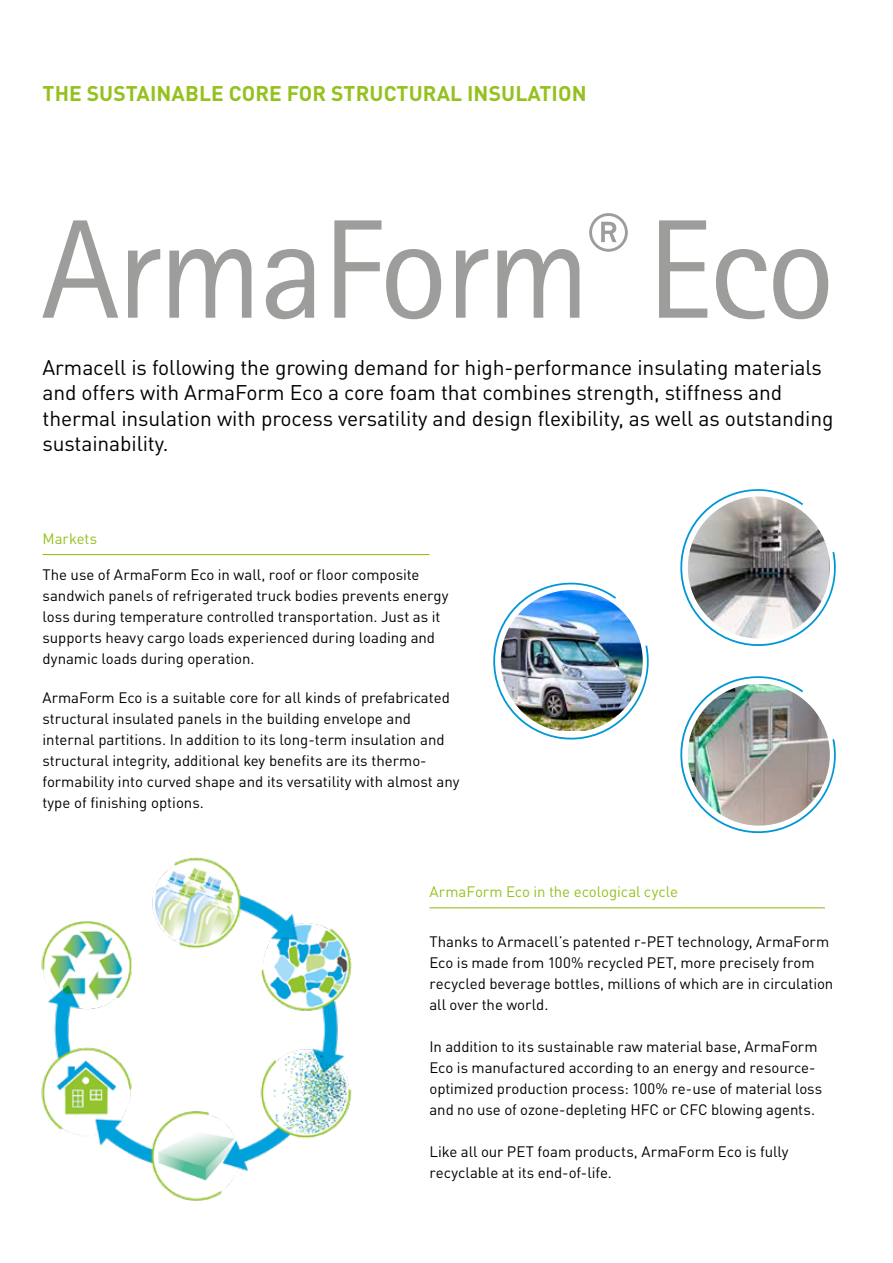
<style>
.page{position:relative;width:893px;height:1263px;background:#fff}
.page>*{position:absolute;margin:0;border:0;box-sizing:border-box;transform-origin:0 0}
.t1{font:141px "Rotis Sans Serif Std";letter-spacing:-.02em;color:#9d9d9c}
.t2{font:21px/25.5px "DIN Pro";letter-spacing:-.005em;color:#000}
.t3{font:700 21px "DIN Pro";letter-spacing:.005em;color:#95c11f}
.t4{font:15px/21px "DIN Pro";color:#000}
.t5{font:15px "DIN Pro";letter-spacing:-.005em;color:#95c11f}
</style>
<div class="page">
<hr style="left:43px;top:554px;width:386px;height:1px;background:#95c11f">
<hr style="left:429px;top:907px;width:396px;height:1px;background:#95c11f">
<img style="left:680px;top:676px;width:156px;height:158px">
<img style="left:493px;top:582px;width:156px;height:158px">
<img style="left:41px;top:857px;width:311px;height:344px">
<svg style="left:680px;top:489px;width:156px;height:157px"></svg>
<h2 class="t3" style="left:43px;top:76px;width:546px">THE SUSTAINABLE CORE FOR STRUCTURAL INSULATION</h2>
<h1 class="t1" style="left:41px;top:187px;width:795px">ArmaForm<sup>®</sup> Eco</h1>
<p class="t2" style="left:43px;top:352px;width:792px">Armacell is following the growing demand for high-performance insulating materials and offers with ArmaForm Eco a core foam that combines strength, stiffness and thermal insulation with process versatility and design flexibility, as well as outstanding sustainability.</p>
<p class="t5" style="left:43px;top:527px;width:56px">Markets</p>
<p class="t4" style="left:43px;top:563px;width:408px">The use of ArmaForm Eco in wall, roof or floor composite sandwich panels of refrigerated truck bodies prevents energy loss during temperature controlled transportation. Just as it supports heavy cargo loads experienced during loading and dynamic loads during operation.</p>
<p class="t4" style="left:43px;top:686px;width:419px">ArmaForm Eco is a suitable core for all kinds of prefabricated structural insulated panels in the building envelope and internal partitions. In addition to its long-term insulation and structural integrity, additional key benefits are its thermo&shy;formability into curved shape and its versatility with almost any type of finishing options.</p>
<p class="t5" style="left:429px;top:880px;width:250px">ArmaForm Eco in the ecological cycle</p>
<p class="t4" style="left:429px;top:929px;width:405px">Thanks to Armacell’s patented r-PET technology, ArmaForm Eco is made from 100% recycled PET, more precisely from recycled beverage bottles, millions of which are in circulation all over the world.</p>
<p class="t4" style="left:429px;top:1034px;width:394px">In addition to its sustainable raw material base, ArmaForm Eco is manufactured according to an energy and resource&shy;optimized production process: 100% re-use of material loss and no use of ozone-depleting HFC or CFC blowing agents.</p>
<p class="t4" style="left:429px;top:1139px;width:361px">Like all our PET foam products, ArmaForm Eco is fully recyclable at its end-of-life.</p>
</div>
